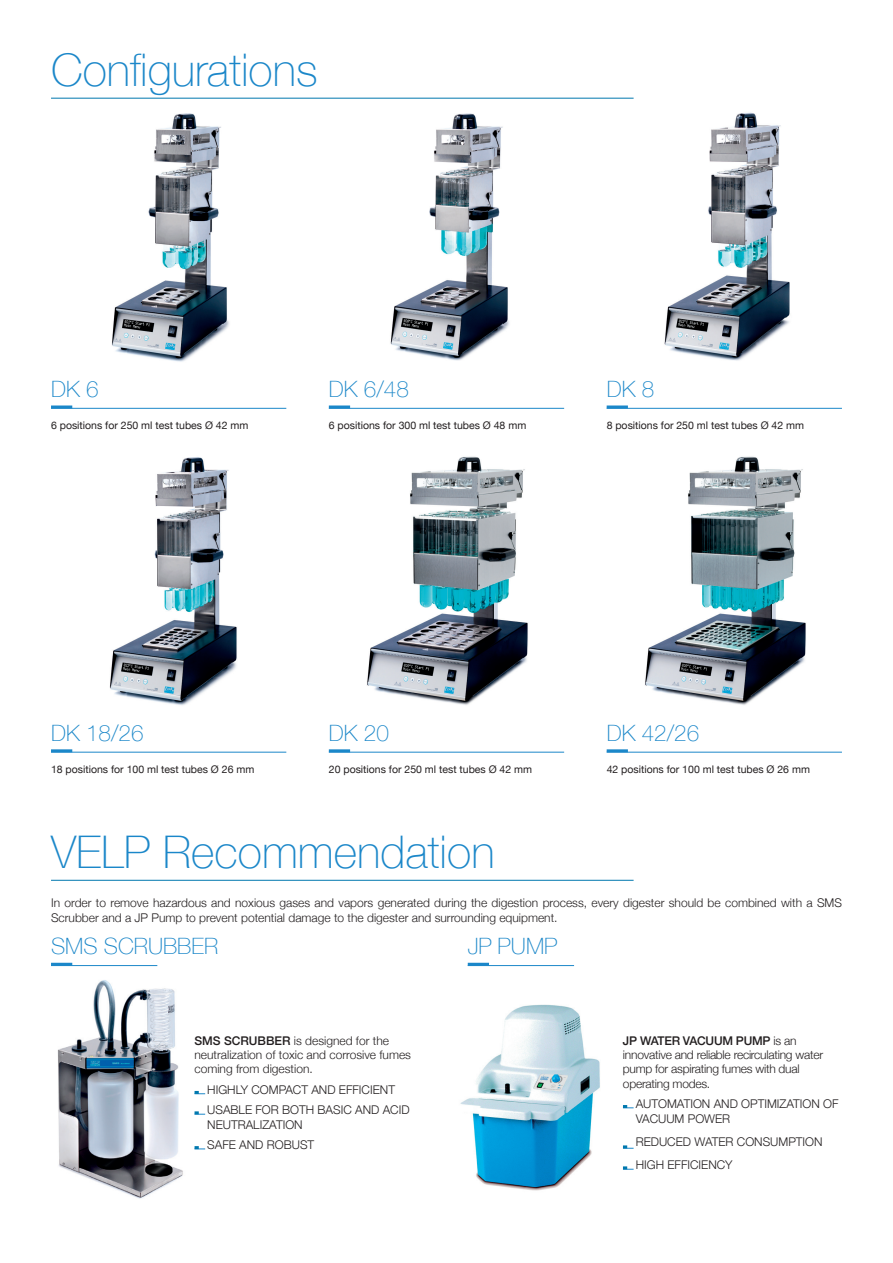
<style>
.page{position:relative;width:893px;height:1263px;background:#fff}
.page>*{position:absolute;margin:0;border:0;box-sizing:border-box;transform-origin:0 0}
.t1{font:100 45px "Helvetica Neue";color:#1b87c9}
.t2{font:100 22.5px "Helvetica Neue";color:#1b87c9}
.t3{font:300 12px/14.4px "Helvetica Neue";color:#231f20}
.t4{font:300 12px/14.4px "Helvetica Neue";letter-spacing:-.02em;color:#231f20}
.t5{font:10.5px "Helvetica Neue";color:#231f20}
.s1{font-weight:500}
</style>
<div class="page">
<img style="left:645px;top:456px;width:161px;height:249px">
<hr style="left:607px;top:752px;width:235px;height:1px;background:#1b87c9">
<hr style="left:607px;top:749px;width:21px;height:3px;background:#1b87c9">
<img style="left:367px;top:456px;width:161px;height:249px">
<hr style="left:329px;top:752px;width:235px;height:1px;background:#1b87c9">
<hr style="left:329px;top:749px;width:21px;height:3px;background:#1b87c9">
<img style="left:109px;top:457px;width:128px;height:249px">
<hr style="left:51px;top:752px;width:235px;height:1px;background:#1b87c9">
<hr style="left:51px;top:749px;width:21px;height:3px;background:#1b87c9">
<img style="left:390px;top:113px;width:119px;height:248px">
<hr style="left:329px;top:408px;width:235px;height:1px;background:#1b87c9">
<hr style="left:329px;top:405px;width:21px;height:3px;background:#1b87c9">
<img style="left:664px;top:112px;width:126px;height:249px">
<hr style="left:607px;top:408px;width:235px;height:1px;background:#1b87c9">
<hr style="left:607px;top:405px;width:21px;height:3px;background:#1b87c9">
<img style="left:112px;top:113px;width:117px;height:249px">
<hr style="left:51px;top:408px;width:235px;height:1px;background:#1b87c9">
<hr style="left:51px;top:405px;width:21px;height:3px;background:#1b87c9">
<hr style="left:51px;top:98px;width:583px;height:1px;background:#0078ae">
<img style="left:57px;top:980px;width:126px;height:219px">
<img style="left:460px;top:1004px;width:140px;height:187px">
<hr style="left:51px;top:965px;width:106px;height:1px;background:#1b87c9">
<hr style="left:468px;top:965px;width:106px;height:1px;background:#1b87c9">
<hr style="left:51px;top:963px;width:21px;height:3px;background:#1b87c9">
<hr style="left:468px;top:963px;width:21px;height:3px;background:#1b87c9">
<svg style="left:195px;top:1146px;width:10px;height:4px"></svg>
<svg style="left:195px;top:1091px;width:10px;height:3px"></svg>
<svg style="left:195px;top:1111px;width:10px;height:4px"></svg>
<svg style="left:623px;top:1166px;width:11px;height:4px"></svg>
<svg style="left:623px;top:1105px;width:11px;height:3px"></svg>
<svg style="left:623px;top:1145px;width:11px;height:4px"></svg>
<hr style="left:51px;top:880px;width:583px;height:1px;background:#0078ae">
<h1 class="t1" style="left:51px;top:36px;width:268px">Configurations</h1>
<h2 class="t2" style="left:51px;top:372px;width:49px">DK 6</h2>
<p class="t5" style="left:51px;top:418px;width:199px">6 positions for 250 ml test tubes Ø 42 mm</p>
<h2 class="t2" style="left:329px;top:372px;width:82px">DK 6/48</h2>
<p class="t5" style="left:329px;top:418px;width:199px">6 positions for 300 ml test tubes Ø 48 mm</p>
<h2 class="t2" style="left:607px;top:372px;width:49px">DK 8</h2>
<p class="t5" style="left:607px;top:418px;width:199px">8 positions for 250 ml test tubes Ø 42 mm</p>
<h2 class="t2" style="left:51px;top:716px;width:94px">DK 18/26</h2>
<h2 class="t2" style="left:329px;top:716px;width:62px">DK 20</h2>
<h2 class="t2" style="left:607px;top:716px;width:94px">DK 42/26</h2>
<p class="t5" style="left:51px;top:762px;width:205px">18 positions for 100 ml test tubes Ø 26 mm</p>
<p class="t5" style="left:329px;top:762px;width:205px">20 positions for 250 ml test tubes Ø 42 mm</p>
<p class="t5" style="left:607px;top:762px;width:205px">42 positions for 100 ml test tubes Ø 26 mm</p>
<h1 class="t1" style="left:51px;top:818px;width:445px">VELP Recommendation</h1>
<p class="t3" style="left:51px;top:895px;width:792px">In order to remove hazardous and noxious gases and vapors generated during the digestion process, every digester should be combined with a SMS<br>Scrubber and a JP Pump to prevent potential damage to the digester and surrounding equipment.</p>
<h2 class="t2" style="left:51px;top:929px;width:169px">SMS SCRUBBER</h2>
<h2 class="t2" style="left:468px;top:929px;width:91px">JP PUMP</h2>
<p class="t3" style="left:195px;top:1032px;width:218px"><span class="s1">SMS SCRUBBER</span> is designed for the neutralization of toxic and corrosive fumes coming from digestion.</p>
<p class="t3" style="left:207px;top:1078px;width:204px;line-height:20.4px">HIGHLY COMPACT AND EFFICIENT<br>USABLE FOR BOTH BASIC AND ACID</p>
<p class="t3" style="left:207px;top:1113px;width:108px;line-height:20.4px">NEUTRALIZATION<br>SAFE AND ROBUST</p>
<p class="t4" style="left:623px;top:1032px;width:202px"><span class="s1">JP WATER VACUUM PUMP</span> is an innovative and reliable recirculating water pump for aspirating fumes with dual operating modes.</p>
<p class="t3" style="left:636px;top:1096px;width:204px">AUTOMATION AND OPTIMIZATION OF<br>VACUUM POWER</p>
<p class="t3" style="left:636px;top:1129px;width:188px;line-height:23.4px">REDUCED WATER CONSUMPTION<br>HIGH EFFICIENCY</p>
</div>
